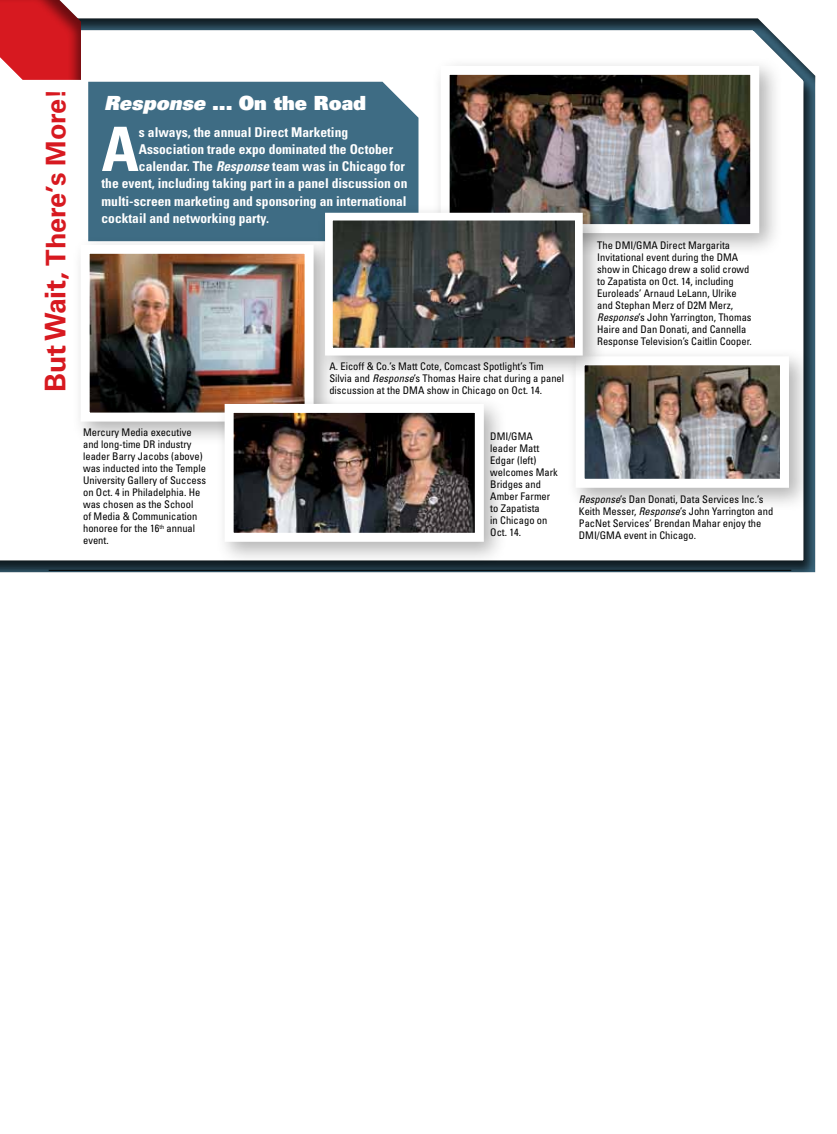
<style>
.page{position:relative;width:837px;height:1134px;background:#fff}
.page>*{position:absolute;margin:0;border:0;box-sizing:border-box;transform-origin:0 0}
.t1{font:700 condensed 61.35px "Univers LT Std";color:#fff}
.t2{font:700 27px "Univers LT Std";letter-spacing:-.01em;color:#d71920}
.t3{font:19.5px "Univers LT Std X Black";color:#fff}
.t4{font:700 condensed 13.5px "Univers LT Std";color:#fff}
.t5{font:condensed 10.5px/12px "Univers LT Std";color:#000}
.s1{font-size:28.5px}
.s2{font-family:"Univers LT Std X Black Obl"}
.s3{font-style:italic}
</style>
<div class="page">
<div style="left:0;top:16px;width:816px;height:557px;background:#000;opacity:.75"></div>
<div style="left:0;top:0;width:83px;height:82px;background:#000;opacity:.5"></div>
<div style="left:88px;top:82px;width:330px;height:154px;background:#3e6c84"></div>
<div style="left:72px;top:236px;width:266px;height:210px;background:#000;opacity:.3"></div>
<img style="left:91px;top:255px;width:213px;height:157px">
<div style="left:81px;top:245px;width:233px;height:177px;border:9px solid #fff"></div>
<div style="left:432px;top:57px;width:352px;height:200px;background:#000;opacity:.3"></div>
<img style="left:451px;top:76px;width:298px;height:147px">
<div style="left:441px;top:66px;width:318px;height:167px;border:9px solid #fff"></div>
<hr style="left:49px;top:570px;width:742px;height:1px;background:#000">
<div style="left:216px;top:395px;width:292px;height:171px;background:#000;opacity:.3"></div>
<img style="left:235px;top:414px;width:239px;height:118px">
<div style="left:225px;top:404px;width:259px;height:138px;border:9px solid #fff"></div>
<div style="left:567px;top:347px;width:246px;height:165px;background:#000;opacity:.3"></div>
<img style="left:586px;top:366px;width:193px;height:112px">
<div style="left:576px;top:356px;width:213px;height:132px;border:9px solid #fff"></div>
<div style="left:316px;top:204px;width:291px;height:176px;background:#000;opacity:.3"></div>
<img style="left:334px;top:222px;width:240px;height:125px">
<div style="left:325px;top:213px;width:258px;height:143px;border:8px solid #fff"></div>
<h2 class="t2" style="left:40px;top:392px;width:304px;rotate:-90deg"><span class="s1">But Wait,</span> There’s More!</h2>
<h3 class="t3" style="left:104px;top:90px;width:264px"><span class="s2">Response</span> ... On the Road</h3>
<h1 class="t1" style="left:102px;top:112px;width:39px">A</h1>
<p class="t4" style="left:139px;top:123px;width:211px">s always, the annual Direct Marketing</p>
<p class="t4" style="left:139px;top:141px;width:256px">Association trade expo dominated the October</p>
<p class="t4" style="left:139px;top:158px;width:268px">calendar. The <span class="s3">Response</span> team was in Chicago for</p>
<p class="t4" style="left:102px;top:175px;width:307px">the event, including taking part in a panel discussion on</p>
<p class="t4" style="left:102px;top:192px;width:307px">multi-screen marketing and sponsoring an international</p>
<p class="t4" style="left:102px;top:210px;width:169px">cocktail and networking party.</p>
<p class="t5" style="left:329px;top:360px;width:236px">A. Eicoff &amp; Co.’s Matt Cote, Comcast Spotlight’s Tim<br>Silvia and <span class="s3">Response</span>’s Thomas Haire chat during a panel discussion at the DMA show in Chicago on Oct. 14.</p>
<p class="t5" style="left:83px;top:426px;width:125px">Mercury Media executive and long-time DR industry leader Barry Jacobs (above) was inducted into the Temple<br>University Gallery of Success on Oct. 4 in Philadelphia. He was chosen as the School<br>of Media &amp; Communication honoree for the 16<sup>th</sup> annual event.</p>
<p class="t5" style="left:490px;top:430px;width:69px">DMI/GMA leader Matt<br>Edgar (left) welcomes Mark<br>Bridges and<br>Amber Farmer to Zapatista<br>in Chicago on<br>Oct. 14.</p>
<p class="t5" style="left:597px;top:240px;width:156px">The DMI/GMA Direct Margarita Invitational event during the DMA show in Chicago drew a solid crowd to Zapatista on Oct. 14, including Euroleads’ Arnaud LeLann, Ulrike and Stephan Merz of D2M Merz, <span class="s3">Response</span>’s John Yarrington, Thomas Haire and Dan Donati, and Cannella Response Television’s Caitlin Cooper.</p>
<p class="t5" style="left:579px;top:493px;width:196px"><span class="s3">Response</span>’s Dan Donati, Data Services Inc.’s Keith Messer, <span class="s3">Response</span>’s John Yarrington and PacNet Services’ Brendan Mahar enjoy the DMI/GMA event in Chicago.</p>
</div>
